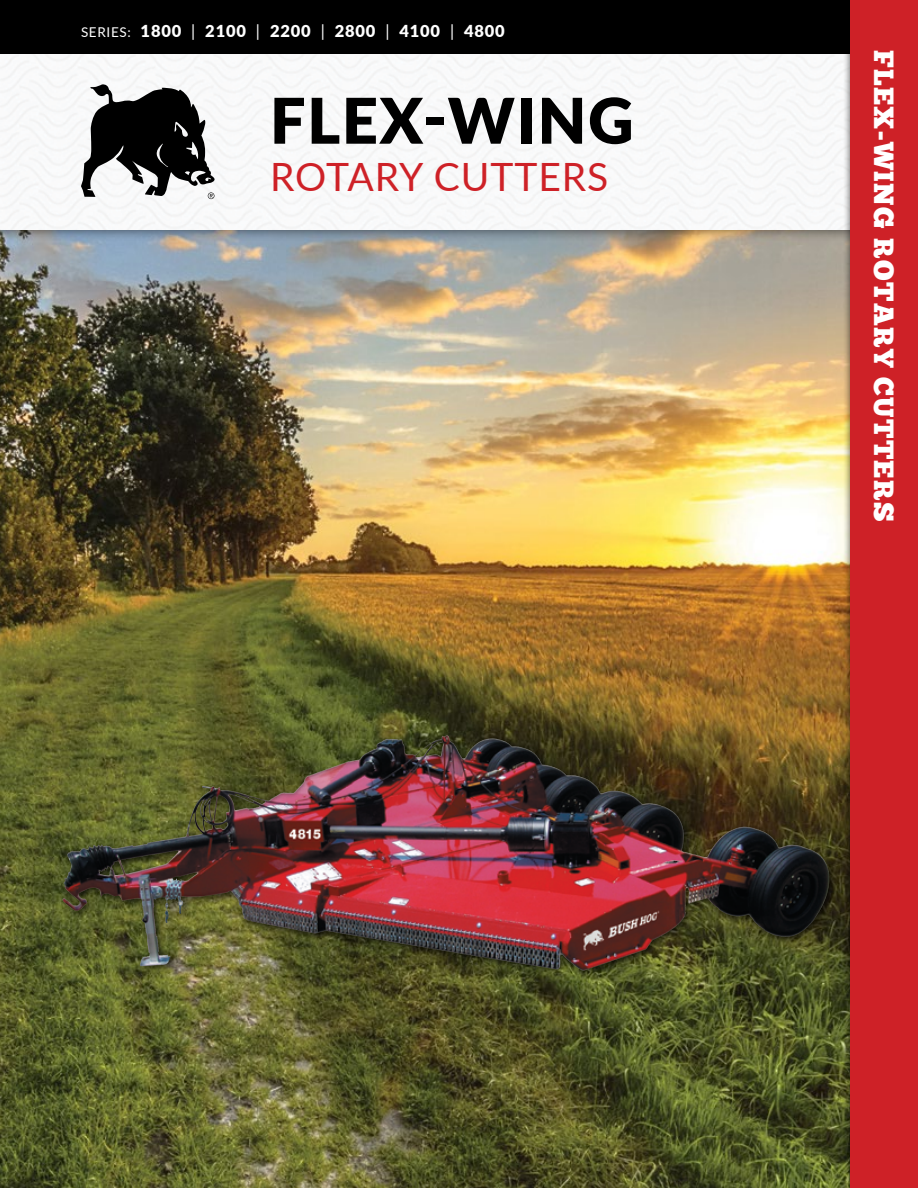
<style>
.page{position:relative;width:918px;height:1188px;background:#fff}
.page>*{position:absolute;margin:0;border:0;box-sizing:border-box;transform-origin:0 0}
.t1{font:900 63px "Lato";letter-spacing:.025em;color:#000}
.t2{font:39px "Lato";letter-spacing:.025em;color:#ce2127}
.t3{font:27.75px "Chunk Five";letter-spacing:.05em;color:#fff}
.t4{font:900 16.5px "Lato";letter-spacing:.05em;color:#fff}
.s1{font-weight:400;font-size:13.5px}
.s2{font-weight:400}
</style>
<div class="page">
<div style="left:0;top:229px;width:918px;height:959px;background:#000;opacity:.75"></div>
<div style="left:53px;top:707px;width:784px;height:285px;background:#000;opacity:.5"></div>
<div style="left:0;top:0;width:918px;height:230px;background:#f8f9fa"></div>
<div style="left:0;top:0;width:918px;height:54px;background:#000"></div>
<svg style="left:81px;top:84px;width:134px;height:115px"></svg>
<div style="left:843px;top:0;width:75px;height:1188px;background:#000;opacity:.75"></div>
<div style="left:850px;top:0;width:68px;height:1188px;background:#ce2127"></div>
<hr style="left:0;top:0;width:1px;height:108px;background:#fff">
<p class="t4" style="left:81px;top:18px;width:425px"><span class="s1">SERIES:</span> 1800 <span class="s2">|</span> 2100 <span class="s2">|</span> 2200 <span class="s2">|</span> 2800 <span class="s2">|</span> 4100 <span class="s2">|</span> 4800</p>
<h1 class="t1" style="left:270px;top:73px;width:365px">FLEX-WING</h1>
<h2 class="t2" style="left:270px;top:148px;width:340px">ROTARY CUTTERS</h2>
<h3 class="t3" style="left:897px;top:50px;width:473px;rotate:90deg">FLEX-WING ROTARY CUTTERS</h3>
</div>
